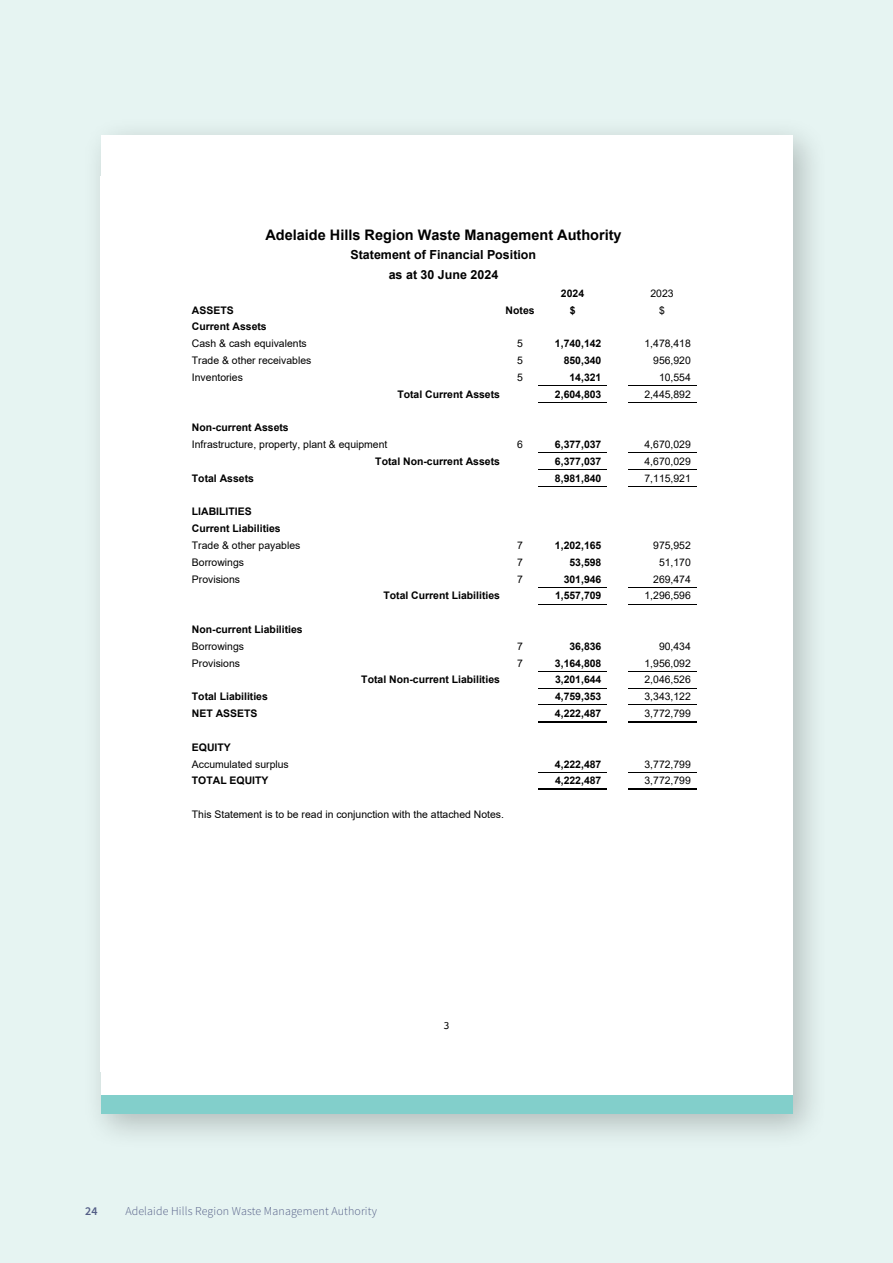
<style>
.page{position:relative;width:893px;height:1263px;background:#e6f4f2}
.page>*{position:absolute;margin:0;border:0;box-sizing:border-box;transform-origin:0 0}
.t1{font:700 14.55px "Arial";color:#000}
.t2{font:700 12.45px/19.8px "Arial";color:#000;text-align:center}
.t3{font:12px "Source Sans Variable";letter-spacing:.01em;color:#535d86}
.t4{font:11.25px "Courier";color:#000}
.t5{font:700 10.5px/16.8px "Arial";color:#000}
.t6{font:10.5px "Arial";color:#000}
</style>
<div class="page">
<div style="left:82px;top:116px;width:747px;height:1034px;background:#000;opacity:.23"></div>
<div style="left:101px;top:135px;width:691px;height:979px;background:#fff"></div>
<hr style="left:538px;top:385px;width:69px;height:1px;background:#000">
<hr style="left:538px;top:402px;width:69px;height:1px;background:#000">
<hr style="left:538px;top:452px;width:69px;height:1px;background:#000">
<hr style="left:538px;top:469px;width:69px;height:1px;background:#000">
<hr style="left:538px;top:486px;width:69px;height:1px;background:#000">
<hr style="left:538px;top:587px;width:69px;height:1px;background:#000">
<hr style="left:538px;top:604px;width:69px;height:1px;background:#000">
<hr style="left:538px;top:671px;width:69px;height:1px;background:#000">
<hr style="left:538px;top:688px;width:69px;height:1px;background:#000">
<hr style="left:538px;top:704px;width:69px;height:1px;background:#000">
<hr style="left:538px;top:721px;width:69px;height:2px;background:#000">
<hr style="left:538px;top:772px;width:69px;height:1px;background:#000">
<hr style="left:538px;top:788px;width:69px;height:2px;background:#000">
<hr style="left:628px;top:385px;width:68px;height:1px;background:#000">
<hr style="left:628px;top:402px;width:68px;height:1px;background:#000">
<hr style="left:628px;top:452px;width:68px;height:1px;background:#000">
<hr style="left:628px;top:469px;width:68px;height:1px;background:#000">
<hr style="left:628px;top:486px;width:68px;height:1px;background:#000">
<hr style="left:628px;top:587px;width:68px;height:1px;background:#000">
<hr style="left:628px;top:604px;width:68px;height:1px;background:#000">
<hr style="left:628px;top:671px;width:68px;height:1px;background:#000">
<hr style="left:628px;top:688px;width:68px;height:1px;background:#000">
<hr style="left:628px;top:704px;width:68px;height:1px;background:#000">
<hr style="left:628px;top:721px;width:68px;height:2px;background:#000">
<hr style="left:628px;top:772px;width:68px;height:1px;background:#000">
<hr style="left:628px;top:788px;width:68px;height:2px;background:#000">
<div style="left:101px;top:1095px;width:691px;height:19px;background:#82cfcb"></div>
<h1 class="t1" style="left:265px;top:225px;width:358px">Adelaide Hills Region Waste Management Authority</h1>
<p class="t2" style="left:350px;top:245px;width:187px">Statement of Financial Position as at 30 June 2024</p>
<p class="t5" style="left:561px;top:285px;width:25px">2024</p>
<p class="t6" style="left:650px;top:286px;width:25px">2023</p>
<p class="t5" style="left:192px;top:301px;width:43px">ASSETS</p>
<p class="t5" style="left:506px;top:301px;width:30px">Notes</p>
<p class="t5" style="left:570px;top:301px;width:7px">$</p>
<p class="t6" style="left:659px;top:303px;width:7px">$</p>
<p class="t5" style="left:192px;top:318px;width:76px">Current Assets</p>
<p class="t6" style="left:192px;top:336px;width:116px">Cash &amp; cash equivalents</p>
<p class="t6" style="left:517px;top:336px;width:7px">5</p>
<p class="t5" style="left:555px;top:335px;width:48px">1,740,142</p>
<p class="t6" style="left:644px;top:336px;width:48px">1,478,418</p>
<p class="t6" style="left:192px;top:353px;width:121px">Trade &amp; other receivables</p>
<p class="t6" style="left:517px;top:353px;width:7px">5</p>
<p class="t5" style="left:564px;top:352px;width:39px">850,340</p>
<p class="t6" style="left:653px;top:353px;width:39px">956,920</p>
<p class="t6" style="left:192px;top:370px;width:53px">Inventories</p>
<p class="t6" style="left:517px;top:370px;width:7px">5</p>
<p class="t5" style="left:569px;top:369px;width:33px">14,321</p>
<p class="t6" style="left:659px;top:370px;width:33px">10,554</p>
<p class="t5" style="left:397px;top:386px;width:104px">Total Current Assets</p>
<p class="t5" style="left:555px;top:386px;width:48px">2,604,803</p>
<p class="t6" style="left:644px;top:387px;width:48px">2,445,892</p>
<p class="t5" style="left:192px;top:419px;width:98px">Non-current Assets</p>
<p class="t6" style="left:192px;top:437px;width:197px">Infrastructure, property, plant &amp; equipment</p>
<p class="t6" style="left:517px;top:437px;width:7px">6</p>
<p class="t5" style="left:555px;top:436px;width:48px">6,377,037</p>
<p class="t6" style="left:644px;top:437px;width:48px">4,670,029</p>
<p class="t5" style="left:375px;top:453px;width:126px">Total Non-current Assets</p>
<p class="t5" style="left:555px;top:453px;width:48px">6,377,037</p>
<p class="t6" style="left:644px;top:454px;width:48px">4,670,029</p>
<p class="t5" style="left:192px;top:470px;width:64px">Total Assets</p>
<p class="t5" style="left:555px;top:470px;width:48px">8,981,840</p>
<p class="t6" style="left:644px;top:471px;width:48px">7,115,921</p>
<p class="t5" style="left:192px;top:503px;width:90px">LIABILITIES<br>Current Liabilities</p>
<p class="t6" style="left:192px;top:538px;width:110px">Trade &amp; other payables</p>
<p class="t6" style="left:517px;top:538px;width:7px">7</p>
<p class="t5" style="left:555px;top:537px;width:48px">1,202,165</p>
<p class="t6" style="left:653px;top:538px;width:39px">975,952</p>
<p class="t6" style="left:192px;top:555px;width:54px">Borrowings</p>
<p class="t6" style="left:517px;top:555px;width:7px">7</p>
<p class="t5" style="left:569px;top:554px;width:33px">53,598</p>
<p class="t6" style="left:659px;top:555px;width:33px">51,170</p>
<p class="t6" style="left:192px;top:572px;width:50px">Provisions</p>
<p class="t6" style="left:517px;top:572px;width:7px">7</p>
<p class="t5" style="left:564px;top:570px;width:39px">301,946</p>
<p class="t6" style="left:653px;top:572px;width:39px">269,474</p>
<p class="t5" style="left:383px;top:587px;width:118px">Total Current Liabilities</p>
<p class="t5" style="left:555px;top:587px;width:48px">1,557,709</p>
<p class="t6" style="left:644px;top:588px;width:48px">1,296,596</p>
<p class="t5" style="left:192px;top:621px;width:112px">Non-current Liabilities</p>
<p class="t6" style="left:192px;top:639px;width:54px">Borrowings</p>
<p class="t6" style="left:517px;top:639px;width:7px">7</p>
<p class="t5" style="left:569px;top:638px;width:33px">36,836</p>
<p class="t6" style="left:659px;top:639px;width:33px">90,434</p>
<p class="t6" style="left:192px;top:656px;width:50px">Provisions</p>
<p class="t6" style="left:517px;top:656px;width:7px">7</p>
<p class="t5" style="left:555px;top:655px;width:48px">3,164,808</p>
<p class="t6" style="left:644px;top:656px;width:48px">1,956,092</p>
<p class="t5" style="left:361px;top:671px;width:140px">Total Non-current Liabilities</p>
<p class="t5" style="left:555px;top:671px;width:48px">3,201,644</p>
<p class="t6" style="left:644px;top:672px;width:48px">2,046,526</p>
<p class="t5" style="left:192px;top:688px;width:77px">Total Liabilities</p>
<p class="t5" style="left:555px;top:688px;width:48px">4,759,353</p>
<p class="t6" style="left:644px;top:689px;width:48px">3,343,122</p>
<p class="t5" style="left:192px;top:705px;width:67px">NET ASSETS</p>
<p class="t5" style="left:555px;top:705px;width:48px">4,222,487</p>
<p class="t6" style="left:644px;top:706px;width:48px">3,772,799</p>
<p class="t5" style="left:192px;top:739px;width:40px">EQUITY</p>
<p class="t6" style="left:192px;top:756px;width:98px">Accumulated surplus</p>
<p class="t5" style="left:555px;top:755px;width:48px">4,222,487</p>
<p class="t6" style="left:644px;top:756px;width:48px">3,772,799</p>
<p class="t5" style="left:192px;top:772px;width:78px">TOTAL EQUITY</p>
<p class="t5" style="left:555px;top:772px;width:48px">4,222,487</p>
<p class="t6" style="left:644px;top:773px;width:48px">3,772,799</p>
<p class="t6" style="left:192px;top:807px;width:314px">This Statement is to be read in conjunction with the attached Notes.</p>
<p class="t4" style="left:443px;top:1017px;width:8px">3</p>
<p class="t3" style="left:85px;top:1203px;width:14px">24</p>
<p class="t3" style="left:125px;top:1203px;width:253px">Adelaide Hills Region Waste Management Authority</p>
</div>
